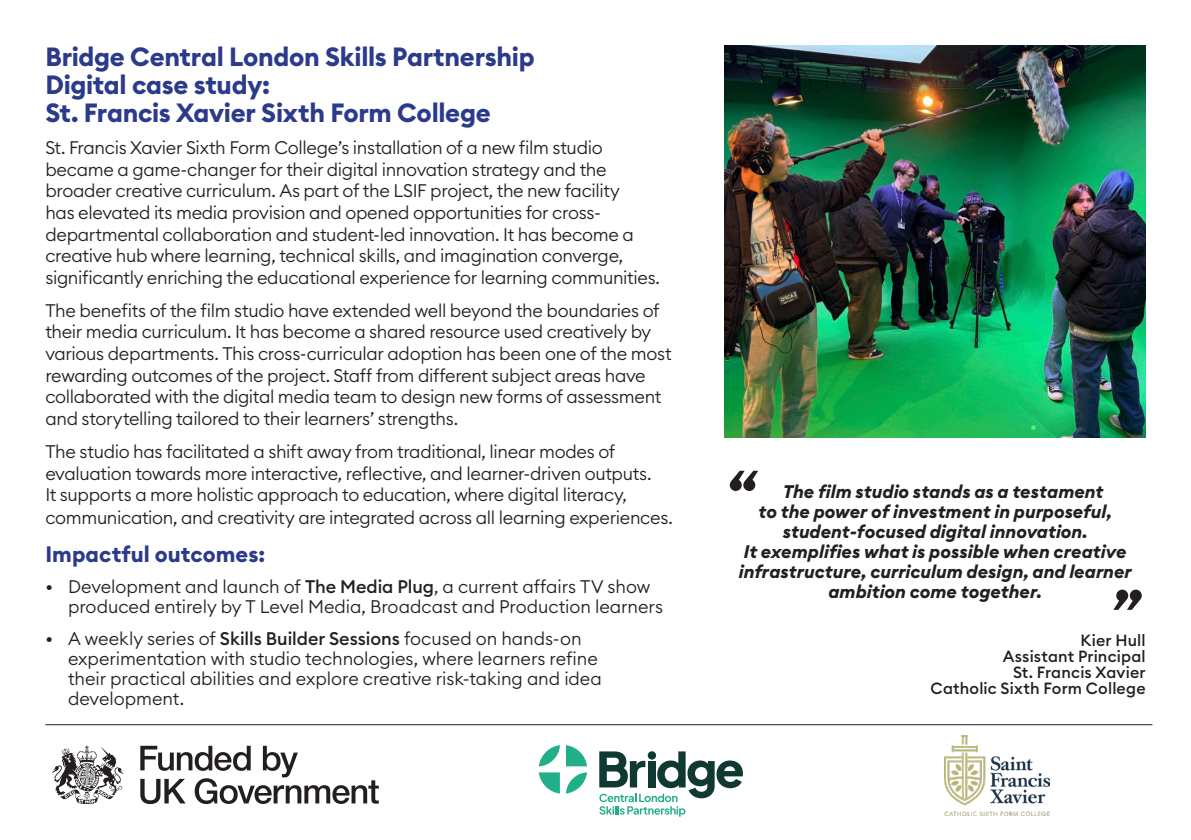
<style>
.page{position:relative;width:1191px;height:840px;background:#fff}
.page>*{position:absolute;margin:0;border:0;box-sizing:border-box;transform-origin:0 0}
.t1{font:italic 700 56px "Euclid Circular B";color:#231f20}
.t2{font:700 26px "Euclid Circular B";letter-spacing:-.01em;color:#2b3a8b}
.t3{font:700 22px "Euclid Circular B";color:#2b3a8b}
.t4{font:300 18px/21.6px "Euclid Circular B";letter-spacing:-.015em;color:#231f20}
.t5{font:italic 700 18px/20px "Euclid Circular B";color:#231f20;text-align:center}
.t6{font:500 16px "Euclid Circular B";letter-spacing:.01em;color:#231f20}
.s1{font-weight:500}
</style>
<div class="page">
<svg style="left:140px;top:745px;width:239px;height:58px"></svg>
<svg style="left:52px;top:745px;width:72px;height:58px"></svg>
<svg style="left:566px;top:745px;width:21px;height:20px"></svg>
<svg style="left:539px;top:745px;width:21px;height:20px"></svg>
<svg style="left:566px;top:772px;width:21px;height:21px"></svg>
<svg style="left:539px;top:772px;width:21px;height:21px"></svg>
<svg style="left:599px;top:751px;width:144px;height:65px"></svg>
<img style="left:944px;top:735px;width:105px;height:80px">
<hr style="left:45px;top:723px;width:1107px;height:1px;background:#231f20">
<img style="left:725px;top:45px;width:420px;height:392px">
<p class="t2" style="left:45px;top:40px;width:491px">Bridge Central London Skills Partnership</p>
<p class="t2" style="left:45px;top:68px;width:226px">Digital case study:</p>
<p class="t2" style="left:45px;top:96px;width:447px">St. Francis Xavier Sixth Form College</p>
<p class="t4" style="left:45px;top:136px;width:616px">St. Francis Xavier Sixth Form College’s installation of a new film studio became a game-changer for their digital innovation strategy and the broader creative curriculum. As part of the LSIF project, the new facility<br>has elevated its media provision and opened opportunities for cross&shy;departmental collaboration and student-led innovation. It has become a creative hub where learning, technical skills, and imagination converge, significantly enriching the educational experience for learning communities.</p>
<p class="t4" style="left:45px;top:299px;width:628px">The benefits of the film studio have extended well beyond the boundaries of their media curriculum. It has become a shared resource used creatively by various departments. This cross-curricular adoption has been one of the most rewarding outcomes of the project. Staff from different subject areas have collaborated with the digital media team to design new forms of assessment and storytelling tailored to their learners’ strengths.</p>
<p class="t4" style="left:45px;top:440px;width:629px">The studio has facilitated a shift away from traditional, linear modes of evaluation towards more interactive, reflective, and learner-driven outputs.<br>It supports a more holistic approach to education, where digital literacy, communication, and creativity are integrated across all learning experiences.</p>
<p class="t3" style="left:45px;top:539px;width:221px">Impactful outcomes:</p>
<p class="t4" style="left:68px;top:576px;width:596px;line-height:20px;text-indent:-23px">• Development and launch of <span class="s1">The Media Plug</span>, a current affairs TV show produced entirely by T Level Media, Broadcast and Production learners</p>
<p class="t4" style="left:68px;top:627px;width:535px;line-height:20px;text-indent:-23px">• A weekly series of <span class="s1">Skills Builder Sessions</span> focused on hands-on experimentation with studio technologies, where learners refine their practical abilities and explore creative risk-taking and idea development.</p>
<p class="t1" style="left:726px;top:454px;width:31px">“</p>
<p class="t5" style="left:783px;top:481px;width:322px">The film studio stands as a testament</p>
<p class="t5" style="left:758px;top:501px;width:355px">to the power of investment in purposeful,</p>
<p class="t5" style="left:782px;top:521px;width:306px">student-focused digital innovation.</p>
<p class="t5" style="left:738px;top:541px;width:394px">It exemplifies what is possible when creative infrastructure, curriculum design, and learner ambition come together.</p>
<p class="t6" style="left:1080px;top:629px;width:67px">Kier Hull</p>
<p class="t6" style="left:1002px;top:645px;width:144px">Assistant Principal</p>
<p class="t6" style="left:1013px;top:661px;width:134px">St. Francis Xavier</p>
<p class="t6" style="left:930px;top:677px;width:216px">Catholic Sixth Form College</p>
<p class="t1" style="left:1145px;top:625px;width:31px;rotate:-180deg">“</p>
</div>
